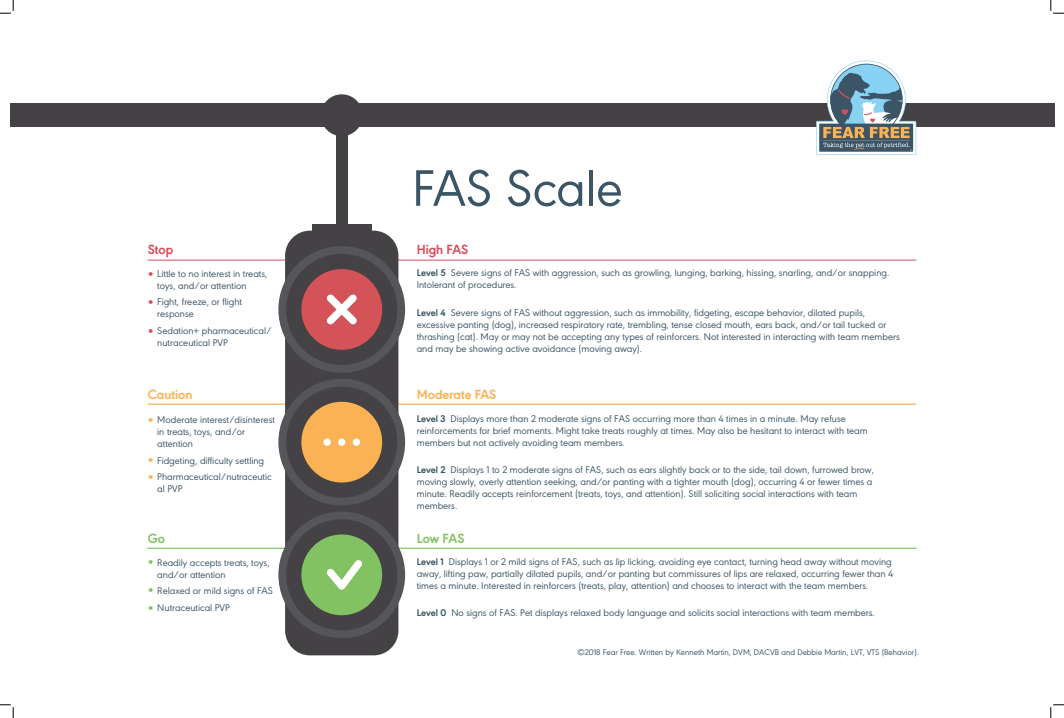
<style>
.page{position:relative;width:1064px;height:718px;background:#fff}
.page>*{position:absolute;margin:0;border:0;box-sizing:border-box;transform-origin:0 0}
.t1{font:53.32px "URW Geometric";letter-spacing:-.005em;color:#3b5566}
.t2{font:700 13.88px "URW Geometric";color:#fbb254}
.t3{font:700 13.88px "URW Geometric";color:#d64e5b}
.t4{font:700 13.88px "URW Geometric";color:#83c262}
.t5{font:700 12px "URW Geometric";color:#d64e5b}
.t6{font:700 12px/16.8px "URW Geometric";color:#fbb254}
.t7{font:700 12px/17.2px "URW Geometric";color:#83c262}
.t8{font:10.12px/12px "URW Geometric";color:#3b5566}
.t9{font:8.52px "URW Geometric";color:#3b5566}
.s1{font-weight:700;font-size:12px;color:#d64e5b}
.s2{font-weight:700;font-size:12px;color:#fbb254}
.s3{font-weight:700;font-size:12px;color:#83c262}
.s4{font-weight:700}
</style>
<div class="page">
<hr style="left:148px;top:547px;width:768px;height:2px;background:#82c262">
<hr style="left:148px;top:403px;width:768px;height:2px;background:#fbb254">
<hr style="left:148px;top:260px;width:768px;height:1px;background:#d64e5b">
<div style="left:10px;top:104px;width:1044px;height:23px;background:#444244"></div>
<div style="left:285px;top:231px;width:113px;height:424px;background:#444244;border-radius:25px"></div>
<div style="left:278px;top:246px;width:127px;height:127px;background:#55555a;border-radius:50%"></div>
<div style="left:286px;top:254px;width:111px;height:111px;background:#444244;border-radius:50%"></div>
<div style="left:301px;top:269px;width:81px;height:81px;background:#d35359;border-radius:50%"></div>
<div style="left:278px;top:379px;width:127px;height:126px;background:#55555a;border-radius:50%"></div>
<div style="left:286px;top:386px;width:111px;height:111px;background:#444244;border-radius:50%"></div>
<div style="left:301px;top:402px;width:81px;height:80px;background:#fbb255;border-radius:50%"></div>
<div style="left:278px;top:511px;width:127px;height:127px;background:#55555a;border-radius:50%"></div>
<div style="left:286px;top:519px;width:111px;height:111px;background:#444244;border-radius:50%"></div>
<div style="left:301px;top:534px;width:81px;height:81px;background:#83c262;border-radius:50%"></div>
<div style="left:312px;top:224px;width:59px;height:7px;background:#444244"></div>
<div style="left:336px;top:104px;width:11px;height:136px;background:#444244"></div>
<div style="left:321px;top:94px;width:41px;height:42px;background:#444244;border-radius:50%"></div>
<svg style="left:326px;top:294px;width:31px;height:30px"></svg>
<svg style="left:326px;top:560px;width:36px;height:29px"></svg>
<div style="left:353px;top:438px;width:7px;height:8px;background:#fff;border-radius:50%"></div>
<div style="left:338px;top:438px;width:7px;height:8px;background:#fff;border-radius:50%"></div>
<div style="left:323px;top:438px;width:8px;height:8px;background:#fff;border-radius:50%"></div>
<svg style="left:816px;top:60px;width:100px;height:95px"></svg>
<svg style="left:0;top:0;width:14px;height:14px"></svg>
<svg style="left:0;top:704px;width:14px;height:14px"></svg>
<svg style="left:1050px;top:0;width:13px;height:14px"></svg>
<svg style="left:1050px;top:704px;width:13px;height:14px"></svg>
<h2 class="t3" style="left:148px;top:239px;width:27px">Stop</h2>
<p class="t8" style="left:157px;top:266px;width:112px;text-indent:-10px"><span class="s1">•</span> Little to no interest in treats, toys, and/or attention</p>
<p class="t8" style="left:157px;top:295px;width:86px">Fight, freeze, or flight response</p>
<p class="t8" style="left:157px;top:324px;width:116px">Sedation+ pharmaceutical/ nutraceutical PVP</p>
<p class="t5" style="left:148px;top:293px;width:7px">•</p>
<p class="t5" style="left:148px;top:322px;width:7px">•</p>
<h2 class="t2" style="left:148px;top:383px;width:46px">Caution</h2>
<p class="t8" style="left:157px;top:412px;width:119px;text-indent:-10px"><span class="s2">•</span> Moderate interest/disinterest in treats, toys, and/or attention</p>
<p class="t8" style="left:157px;top:451px;width:116px;line-height:16.8px">Fidgeting, difficulty settling<br>Pharmaceutical/nutraceutic</p>
<p class="t8" style="left:157px;top:482px;width:27px">al PVP</p>
<p class="t6" style="left:148px;top:450px;width:7px">• •</p>
<h2 class="t4" style="left:148px;top:527px;width:19px">Go</h2>
<p class="t8" style="left:157px;top:555px;width:114px;text-indent:-10px"><span class="s3">•</span> Readily accepts treats, toys, and/or attention</p>
<p class="t8" style="left:157px;top:581px;width:117px;line-height:16.8px">Relaxed or mild signs of FAS<br>Nutraceutical PVP</p>
<p class="t7" style="left:148px;top:581px;width:7px">• •</p>
<h1 class="t1" style="left:412px;top:149px;width:212px">FAS Scale</h1>
<h2 class="t3" style="left:416px;top:239px;width:53px">High FAS</h2>
<p class="t8" style="left:416px;top:266px;width:474px"><span class="s4">Level 5</span> Severe signs of FAS with aggression, such as growling, lunging, barking, hissing, snarling, and/or snapping.<br>Intolerant of procedures.</p>
<p class="t8" style="left:416px;top:306px;width:484px"><span class="s4">Level 4</span> Severe signs of FAS without aggression, such as immobility, fidgeting, escape behavior, dilated pupils, excessive panting (dog), increased respiratory rate, trembling, tense closed mouth, ears back, and/or tail tucked or thrashing (cat). May or may not be accepting any types of reinforcers. Not interested in interacting with team members and may be showing active avoidance (moving away).</p>
<h2 class="t2" style="left:416px;top:383px;width:81px">Moderate FAS</h2>
<p class="t8" style="left:416px;top:412px;width:452px"><span class="s4">Level 3</span> Displays more than 2 moderate signs of FAS occurring more than 4 times in a minute. May refuse reinforcements for brief moments. Might take treats roughly at times. May also be hesitant to interact with team members but not actively avoiding team members.</p>
<p class="t8" style="left:416px;top:463px;width:458px"><span class="s4">Level 2</span> Displays 1 to 2 moderate signs of FAS, such as ears slightly back or to the side, tail down, furrowed brow, moving slowly, overly attention seeking, and/or panting with a tighter mouth (dog), occurring 4 or fewer times a minute. Readily accepts reinforcement (treats, toys, and attention). Still soliciting social interactions with team members.</p>
<h2 class="t4" style="left:416px;top:528px;width:49px">Low FAS</h2>
<p class="t8" style="left:416px;top:554px;width:478px"><span class="s4">Level 1</span> Displays 1 or 2 mild signs of FAS, such as lip licking, avoiding eye contact, turning head away without moving away, lifting paw, partially dilated pupils, and/or panting but commissures of lips are relaxed, occurring fewer than 4 times a minute. Interested in reinforcers (treats, play, attention) and chooses to interact with the team members.</p>
<p class="t8" style="left:416px;top:605px;width:459px"><span class="s4">Level 0</span> No signs of FAS. Pet displays relaxed body language and solicits social interactions with team members.</p>
<p class="t9" style="left:577px;top:646px;width:343px">©2018 Fear Free. Written by Kenneth Martin, DVM, DACVB and Debbie Martin, LVT, VTS (Behavior).</p>
</div>
